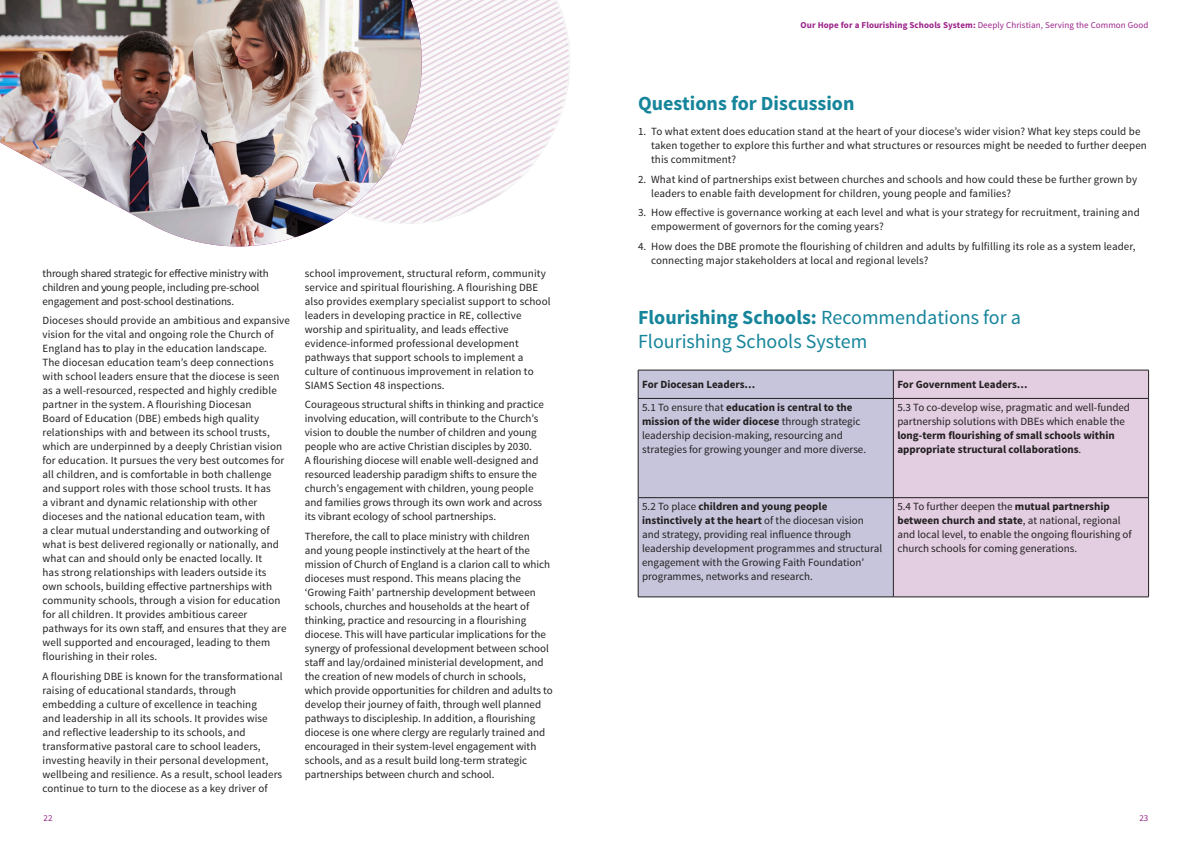
<style>
.page{position:relative;width:1191px;height:842px;background:#fff}
.page>*{position:absolute;margin:0;border:0;box-sizing:border-box;transform-origin:0 0}
.t1{font:20px/24px "Source Sans Pro";color:#16859b}
.t2{font:700 20px "Source Sans Pro";color:#16859b}
.t3{font:11px/14px "Source Sans Pro";letter-spacing:.005em;color:#231f20}
.t4{font:700 11px "Source Sans Pro";color:#231f20}
.t5{font:700 9px "Source Sans Pro";letter-spacing:.01em;color:#9b238a}
.t6{font:9px "Source Sans Pro";color:#9b238a}
.s1{font-weight:400}
.s2{font-weight:700}
</style>
<div class="page">
<img style="left:428px;top:0;width:142px;height:222px">
<svg style="left:421px;top:0;width:7px;height:223px"></svg>
<img style="left:0;top:0;width:421px;height:247px">
<div style="left:639px;top:371px;width:254px;height:226px;background:#c6c5dc"></div>
<div style="left:894px;top:371px;width:254px;height:226px;background:#e2cde1"></div>
<svg style="left:893px;top:371px;width:1px;height:27px"></svg>
<hr style="left:893px;top:399px;width:1px;height:98px;background:#231f20">
<hr style="left:893px;top:498px;width:1px;height:99px;background:#231f20">
<hr style="left:638px;top:370px;width:255px;height:1px;background:#231f20">
<svg style="left:638px;top:370px;width:1px;height:28px"></svg>
<hr style="left:893px;top:370px;width:255px;height:1px;background:#231f20">
<svg style="left:1148px;top:370px;width:1px;height:28px"></svg>
<hr style="left:638px;top:398px;width:255px;height:1px;background:#231f20">
<hr style="left:638px;top:399px;width:1px;height:98px;background:#231f20">
<hr style="left:893px;top:398px;width:255px;height:1px;background:#231f20">
<hr style="left:1148px;top:399px;width:1px;height:98px;background:#231f20">
<hr style="left:638px;top:497px;width:255px;height:1px;background:#231f20">
<hr style="left:638px;top:498px;width:1px;height:99px;background:#231f20">
<hr style="left:893px;top:497px;width:255px;height:1px;background:#231f20">
<hr style="left:1148px;top:498px;width:1px;height:99px;background:#231f20">
<hr style="left:638px;top:597px;width:255px;height:1px;background:#231f20">
<hr style="left:893px;top:597px;width:255px;height:1px;background:#231f20">
<p class="t5" style="left:800px;top:19px;width:349px">Our Hope for a Flourishing Schools System: <span class="s1">Deeply Christian, Serving the Common Good</span></p>
<p class="t2" style="left:638px;top:90px;width:218px">Questions for Discussion</p>
<p class="t3" style="left:43px;top:266px;width:228px">through shared strategic for effective ministry with children and young people, including pre-school engagement and post-school destinations.</p>
<p class="t3" style="left:43px;top:314px;width:249px">Dioceses should provide an ambitious and expansive vision for the vital and ongoing role the Church of England has to play in the education landscape.<br>The diocesan education team’s deep connections with school leaders ensure that the diocese is seen as a well-resourced, respected and highly credible partner in the system. A flourishing Diocesan<br>Board of Education (DBE) embeds high quality relationships with and between its school trusts, which are underpinned by a deeply Christian vision for education. It pursues the very best outcomes for all children, and is comfortable in both challenge and support roles with those school trusts. It has<br>a vibrant and dynamic relationship with other dioceses and the national education team, with<br>a clear mutual understanding and outworking of what is best delivered regionally or nationally, and what can and should only be enacted locally. It<br>has strong relationships with leaders outside its<br>own schools, building effective partnerships with community schools, through a vision for education for all children. It provides ambitious career pathways for its own staff, and ensures that they are well supported and encouraged, leading to them flourishing in their roles.</p>
<p class="t3" style="left:43px;top:670px;width:242px">A flourishing DBE is known for the transformational raising of educational standards, through embedding a culture of excellence in teaching<br>and leadership in all its schools. It provides wise and reflective leadership to its schools, and transformative pastoral care to school leaders, investing heavily in their personal development, wellbeing and resilience. As a result, school leaders continue to turn to the diocese as a key driver of</p>
<p class="t3" style="left:305px;top:266px;width:247px">school improvement, structural reform, community service and spiritual flourishing. A flourishing DBE also provides exemplary specialist support to school leaders in developing practice in RE, collective worship and spirituality, and leads effective evidence-informed professional development pathways that support schools to implement a culture of continuous improvement in relation to SIAMS Section 48 inspections.</p>
<p class="t3" style="left:305px;top:398px;width:240px">Courageous structural shifts in thinking and practice involving education, will contribute to the Church’s vision to double the number of children and young people who are active Christian disciples by 2030.<br>A flourishing diocese will enable well-designed and resourced leadership paradigm shifts to ensure the church’s engagement with children, young people and families grows through its own work and across its vibrant ecology of school partnerships.</p>
<p class="t3" style="left:305px;top:530px;width:249px">Therefore, the call to place ministry with children<br>and young people instinctively at the heart of the mission of Church of England is a clarion call to which dioceses must respond. This means placing the ‘Growing Faith’ partnership development between schools, churches and households at the heart of thinking, practice and resourcing in a flourishing diocese. This will have particular implications for the synergy of professional development between school staff and lay/ordained ministerial development, and the creation of new models of church in schools, which provide opportunities for children and adults to develop their journey of faith, through well planned pathways to discipleship. In addition, a flourishing diocese is one where clergy are regularly trained and encouraged in their system-level engagement with schools, and as a result build long-term strategic partnerships between church and school.</p>
<p class="t3" style="left:651px;top:125px;width:497px;text-indent:-13px">1. To what extent does education stand at the heart of your diocese’s wider vision? What key steps could be taken together to explore this further and what structures or resources might be needed to further deepen this commitment?</p>
<p class="t3" style="left:651px;top:172px;width:487px;text-indent:-13px">2. What kind of partnerships exist between churches and schools and how could these be further grown by leaders to enable faith development for children, young people and families?</p>
<p class="t3" style="left:651px;top:206px;width:490px;text-indent:-13px">3. How effective is governance working at each level and what is your strategy for recruitment, training and empowerment of governors for the coming years?</p>
<p class="t3" style="left:651px;top:240px;width:486px;text-indent:-13px">4. How does the DBE promote the flourishing of children and adults by fulfilling its role as a system leader, connecting major stakeholders at local and regional levels?</p>
<p class="t1" style="left:638px;top:305px;width:384px"><span class="s2">Flourishing Schools:</span> Recommendations for a<br>Flourishing Schools System</p>
<p class="t4" style="left:642px;top:378px;width:115px">For Diocesan Leaders…</p>
<p class="t4" style="left:897px;top:378px;width:132px">For Government Leaders…</p>
<p class="t3" style="left:642px;top:400px;width:225px">5.1 To ensure that <span class="s2">education is central to the mission of the wider diocese</span> through strategic leadership decision-making, resourcing and strategies for growing younger and more diverse.</p>
<p class="t3" style="left:897px;top:400px;width:234px">5.3 To co-develop wise, pragmatic and well-funded partnership solutions with DBEs which enable the <span class="s2">long-term flourishing of small schools within appropriate structural collaborations</span>.</p>
<p class="t3" style="left:642px;top:499px;width:241px">5.2 To place <span class="s2">children and young people instinctively at the heart</span> of the diocesan vision and strategy, providing real influence through leadership development programmes and structural engagement with the Growing Faith Foundation’ programmes, networks and research.</p>
<p class="t3" style="left:897px;top:499px;width:236px">5.4 To further deepen the <span class="s2">mutual partnership between church and state</span>, at national, regional and local level, to enable the ongoing flourishing of church schools for coming generations.</p>
<p class="t6" style="left:44px;top:812px;width:11px">22</p>
<p class="t6" style="left:1139px;top:812px;width:11px">23</p>
</div>
